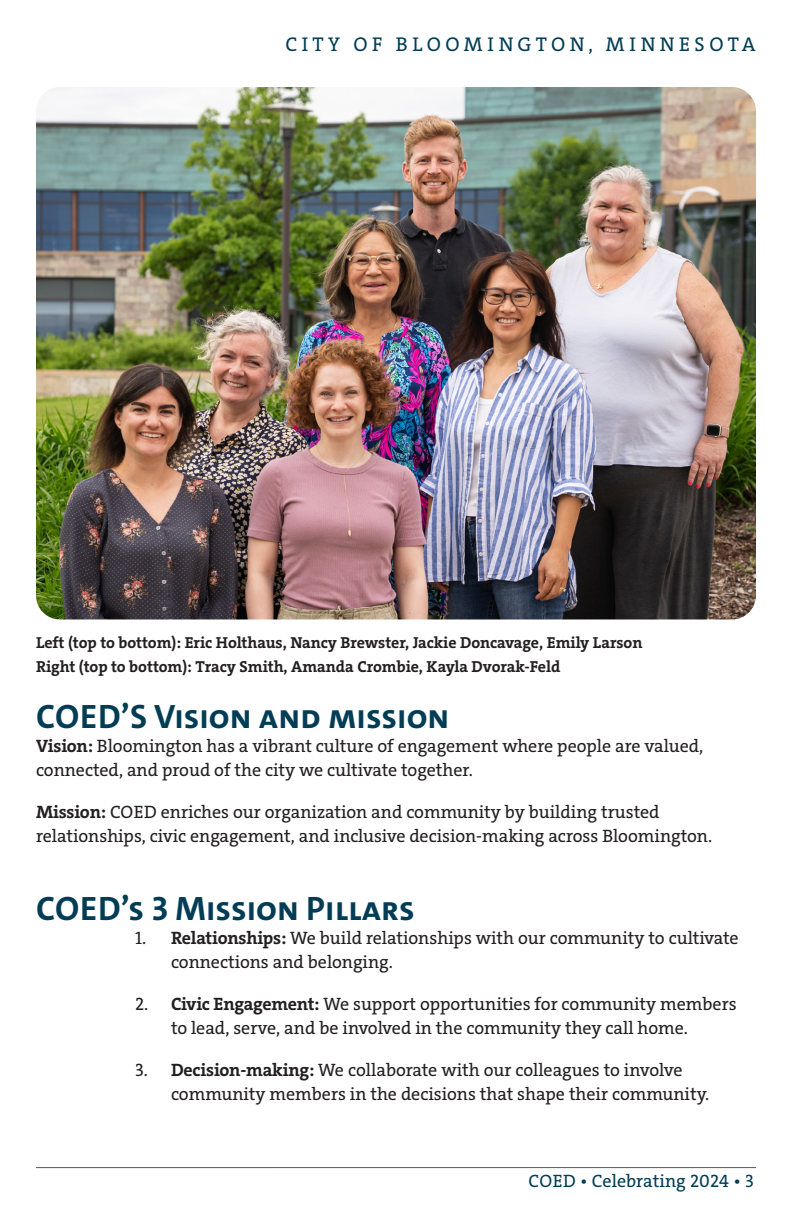
<style>
.page{position:relative;width:792px;height:1224px;background:#fff}
.page>*{position:absolute;margin:0;border:0;box-sizing:border-box;transform-origin:0 0}
.NEW_HED_1{font:700 34px "The Sans";color:#023d55}
.t1{font:20px "The Serif";letter-spacing:.225em;color:#023d55}
.Paragraph{font:18px/24px "The Serif";color:#231f20}
.t2{font:18px "The Serif";color:#023d55}
.Cut{font:700 16px "The Serif";letter-spacing:-.005em;color:#231f20}
.s1{font-weight:700}
</style>
<div class="page">
<hr style="left:36px;top:1167px;width:720px;height:1px;background:#57585a">
<img style="left:36px;top:87px;width:720px;height:532px">
<p class="t1" style="left:286px;top:31px;width:472px">CITY OF BLOOMINGTON, MINNESOTA</p>
<p class="Cut" style="left:36px;top:632px;width:608px">Left (top to bottom): Eric Holthaus, Nancy Brewster, Jackie Doncavage, Emily Larson</p>
<p class="Cut" style="left:36px;top:656px;width:526px">Right (top to bottom): Tracy Smith, Amanda Crombie, Kayla Dvorak-Feld</p>
<h1 class="NEW_HED_1" style="left:36px;top:694px;width:415px">COED’S Vision and mission</h1>
<p class="Paragraph" style="left:36px;top:734px;width:669px"><span class="s1">Vision:</span> Bloomington has a vibrant culture of engagement where people are valued, connected, and proud of the city we cultivate together.</p>
<p class="Paragraph" style="left:36px;top:800px;width:678px"><span class="s1">Mission:</span> COED enriches our organization and community by building trusted relationships, civic engagement, and inclusive decision-making across Bloomington.</p>
<h1 class="NEW_HED_1" style="left:36px;top:886px;width:380px">COED’s 3 Mission Pillars</h1>
<p class="Paragraph" style="left:171px;top:926px;width:569px;text-indent:-36px">1. <span class="s1">Relationships:</span> We build relationships with our community to cultivate connections and belonging.</p>
<p class="Paragraph" style="left:171px;top:992px;width:567px;text-indent:-36px">2. <span class="s1">Civic Engagement:</span> We support opportunities for community members to lead, serve, and be involved in the community they call home.</p>
<p class="Paragraph" style="left:171px;top:1058px;width:540px;text-indent:-36px">3. <span class="s1">Decision-making:</span> We collaborate with our colleagues to involve community members in the decisions that shape their community.</p>
<p class="t2" style="left:528px;top:1170px;width:227px">COED • Celebrating 2024 • 3</p>
</div>
